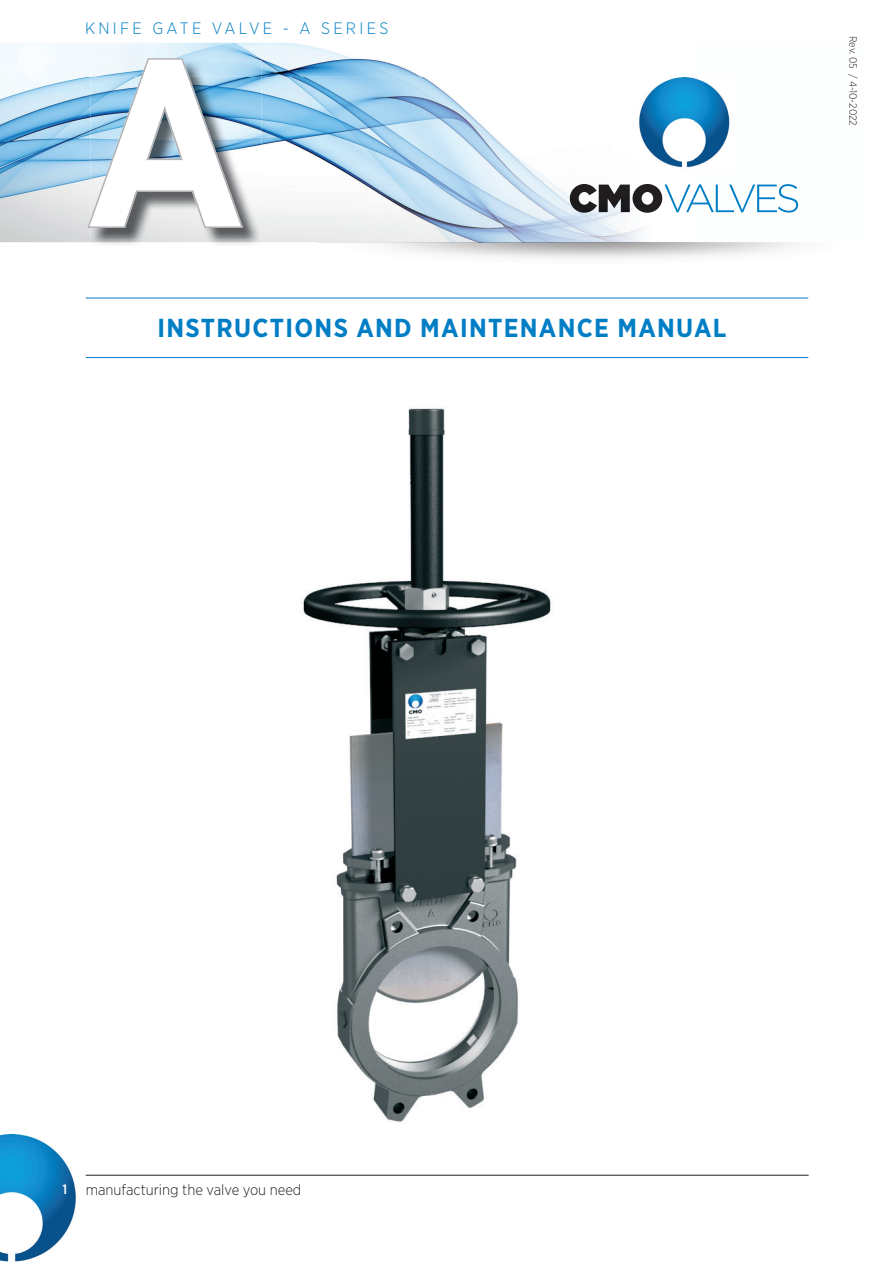
<style>
.page{position:relative;width:893px;height:1263px;background:#fff}
.page>*{position:absolute;margin:0;border:0;box-sizing:border-box;transform-origin:0 0}
.t1{font:700 236.85px "Gotham Narrow";color:#fff}
.t2{font:700 25.95px "Gotham Narrow";letter-spacing:.05em;color:#007ec5}
.t3{font:300 16.5px "Gotham Narrow";letter-spacing:.2em;color:#007ec5}
.t4{font:300 15px "Gotham Narrow";color:#231f20}
.t5{font:300 10.5px "Gotham Narrow";color:#231f20}
.s1{font-weight:500;font-size:13.5px;color:#fff}
</style>
<div class="page">
<img style="left:0;top:43px;width:691px;height:199px">
<img style="left:0;top:1135px;width:76px;height:127px">
<hr style="left:86px;top:1175px;width:723px;height:1px;background:#231f20">
<img style="left:303px;top:408px;width:248px;height:714px">
<hr style="left:86px;top:298px;width:722px;height:1px;background:#007ec5">
<hr style="left:86px;top:357px;width:722px;height:1px;background:#007ec5">
<img style="left:90px;top:77px;width:171px;height:167px">
<img style="left:243px;top:60px;width:18px;height:17px">
<img style="left:87px;top:58px;width:156px;height:170px">
<img style="left:633px;top:77px;width:60px;height:93px">
<img style="left:691px;top:197px;width:2px;height:9px">
<svg style="left:693px;top:78px;width:106px;height:135px"></svg>
<img style="left:664px;top:185px;width:27px;height:27px">
<img style="left:632px;top:184px;width:30px;height:29px">
<img style="left:570px;top:184px;width:27px;height:29px">
<img style="left:599px;top:185px;width:31px;height:27px">
<img style="left:319px;top:242px;width:374px;height:1px">
<p class="t3" style="left:85px;top:18px;width:305px">KNIFE GATE VALVE - A SERIES</p>
<h1 class="t1" style="left:85px;top:-9px;width:161px">A</h1>
<p class="t2" style="left:158px;top:311px;width:570px">INSTRUCTIONS AND MAINTENANCE MANUAL</p>
<p class="t5" style="left:860px;top:36px;width:91px;rotate:90deg">Rev. 05 / 4-10-2022</p>
<p class="t4" style="left:62px;top:1181px;width:240px"><span class="s1">1</span> manufacturing the valve you need</p>
</div>
